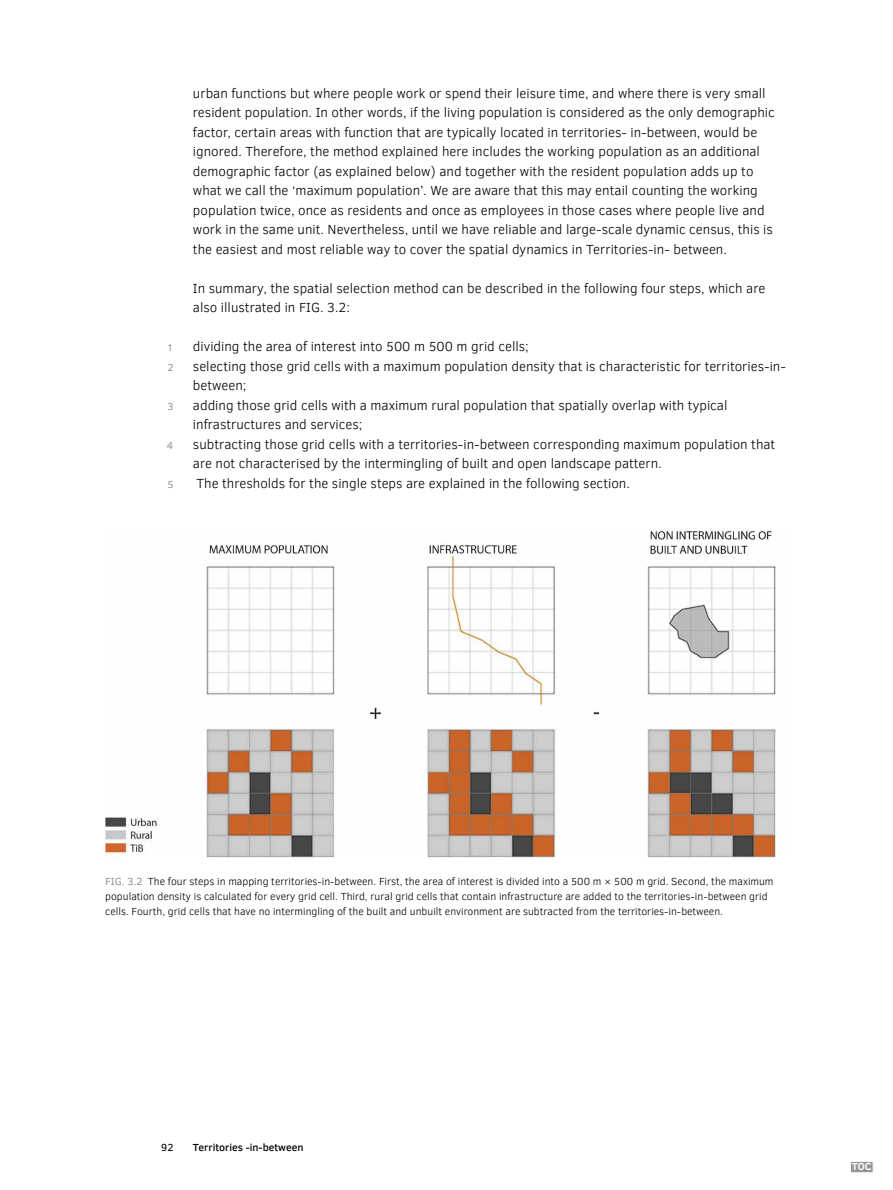
<style>
.page{position:relative;width:893px;height:1190px;background:#fff}
.page>*{position:absolute;margin:0;border:0;box-sizing:border-box;transform-origin:0 0}
.BODY_Normal{font:300 13.5px/19.5px "Clear Sans";color:#000}
.t1{font:300 10.5px/14.7px "Clear Sans";color:#000}
.t2{font:500 10.5px "Clear Sans";color:#000}
.t3{font:10.5px "Clear Sans";color:#939598}
.t4{font:700 10.5px "Clear Sans";color:#fff}
.t5{font:10.5px "Clear Sans";color:#000}
.s1{font-weight:400;color:#939598}
</style>
<div class="page">
<img style="left:105px;top:530px;width:671px;height:328px">
<div style="left:850px;top:1161px;width:23px;height:11px;background:#939598;border:1px solid #fff"></div>
<p class="BODY_Normal" style="left:193px;top:83px;width:583px">urban functions but where people work or spend their leisure time, and where there is very small resident population. In other words, if the living population is considered as the only demographic factor, certain areas with function that are typically located in territories- in-between, would be ignored. Therefore, the method explained here includes the working population as an additional demographic factor (as explained below) and together with the resident population adds up to what we call the ‘maximum population’. We are aware that this may entail counting the working population twice, once as residents and once as employees in those cases where people live and work in the same unit. Nevertheless, until we have reliable and large-scale dynamic census, this is the easiest and most reliable way to cover the spatial dynamics in Territories-in- between.</p>
<p class="BODY_Normal" style="left:193px;top:278px;width:574px">In summary, the spatial selection method can be described in the following four steps, which are also illustrated in FIG. 3.2:</p>
<p class="t3" style="left:167px;top:340px;width:8px">1</p>
<p class="BODY_Normal" style="left:193px;top:337px;width:337px">dividing the area of interest into 500 m 500 m grid cells;</p>
<p class="t3" style="left:167px;top:360px;width:8px">2</p>
<p class="BODY_Normal" style="left:193px;top:356px;width:595px">selecting those grid cells with a maximum population density that is characteristic for territories-in&shy;between;</p>
<p class="t3" style="left:167px;top:399px;width:8px">3</p>
<p class="BODY_Normal" style="left:193px;top:395px;width:536px">adding those grid cells with a maximum rural population that spatially overlap with typical infrastructures and services;</p>
<p class="t3" style="left:167px;top:438px;width:8px">4</p>
<p class="BODY_Normal" style="left:193px;top:434px;width:584px">subtracting those grid cells with a territories-in-between corresponding maximum population that are not characterised by the intermingling of built and open landscape pattern.</p>
<p class="t3" style="left:167px;top:477px;width:8px">5</p>
<p class="BODY_Normal" style="left:197px;top:473px;width:435px">The thresholds for the single steps are explained in the following section.</p>
<p class="t1" style="left:105px;top:874px;width:670px"><span class="s1">FIG. 3.2</span> The four steps in mapping territories-in-between. First, the area of interest is divided into a 500 m × 500 m grid. Second, the maximum population density is calculated for every grid cell. Third, rural grid cells that contain infrastructure are added to the territories-in-between grid cells. Fourth, grid cells that have no intermingling of the built and unbuilt environment are subtracted from the territories-in-between.</p>
<p class="t5" style="left:161px;top:1140px;width:14px">92</p>
<p class="t2" style="left:193px;top:1140px;width:112px">Territories -in-between</p>
<p class="t4" style="left:852px;top:1159px;width:21px">TOC</p>
</div>
